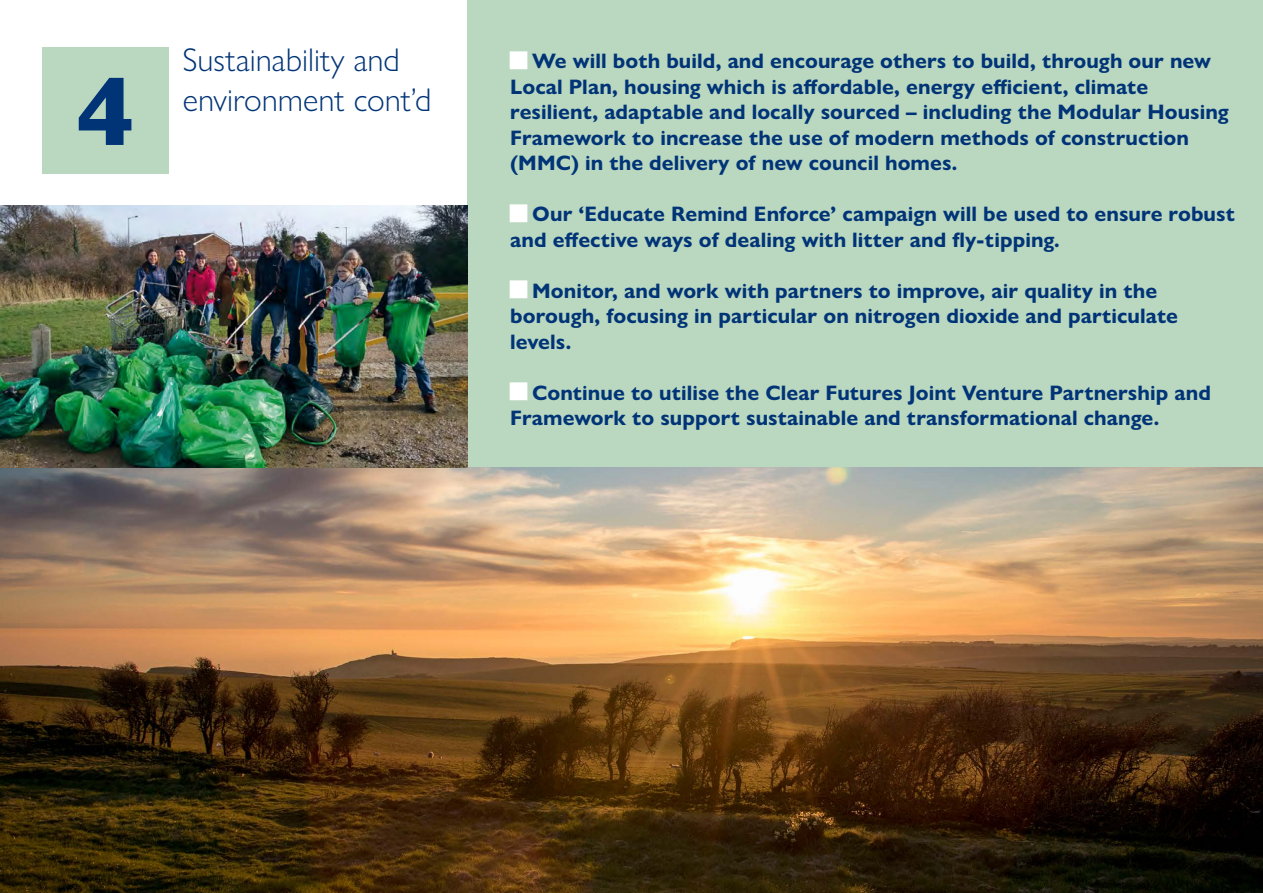
<style>
.page{position:relative;width:1263px;height:893px;background:#fff}
.page>*{position:absolute;margin:0;border:0;box-sizing:border-box;transform-origin:0 0}
.t1{font:800 98.4px "Gill Sans Nova";color:#003477}
.t2{font:300 33px/39.6px "Gill Sans Nova";color:#003477}
.t3{font:700 21px/25.5px "Gill Sans Nova";letter-spacing:.005em;color:#003477}
</style>
<div class="page">
<div style="left:468px;top:0;width:795px;height:468px;background:#bad7bf"></div>
<div style="left:43px;top:47px;width:126px;height:126px;background:#bad7bf"></div>
<img style="left:0;top:468px;width:1263px;height:425px">
<img style="left:0;top:205px;width:468px;height:263px">
<h1 class="t1" style="left:76px;top:50px;width:60px">4</h1>
<h2 class="t2" style="left:183px;top:40px;width:250px">Sustainability and environment cont’d</h2>
<p class="t3" style="left:510px;top:48px;width:720px;text-indent:22px">We will both build, and encourage others to build, through our new Local Plan, housing which is affordable, energy efficient, climate resilient, adaptable and locally sourced – including the Modular Housing Framework to increase the use of modern methods of construction (MMC) in the delivery of new council homes.</p>
<p class="t3" style="left:510px;top:201px;width:726px;text-indent:22px">Our ‘Educate Remind Enforce’ campaign will be used to ensure robust and effective ways of dealing with litter and fly-tipping.</p>
<p class="t3" style="left:510px;top:278px;width:669px;text-indent:22px">Monitor, and work with partners to improve, air quality in the borough, focusing in particular on nitrogen dioxide and particulate levels.</p>
<p class="t3" style="left:510px;top:380px;width:702px;text-indent:22px">Continue to utilise the Clear Futures Joint Venture Partnership and<br>Framework to support sustainable and transformational change.</p>
</div>
